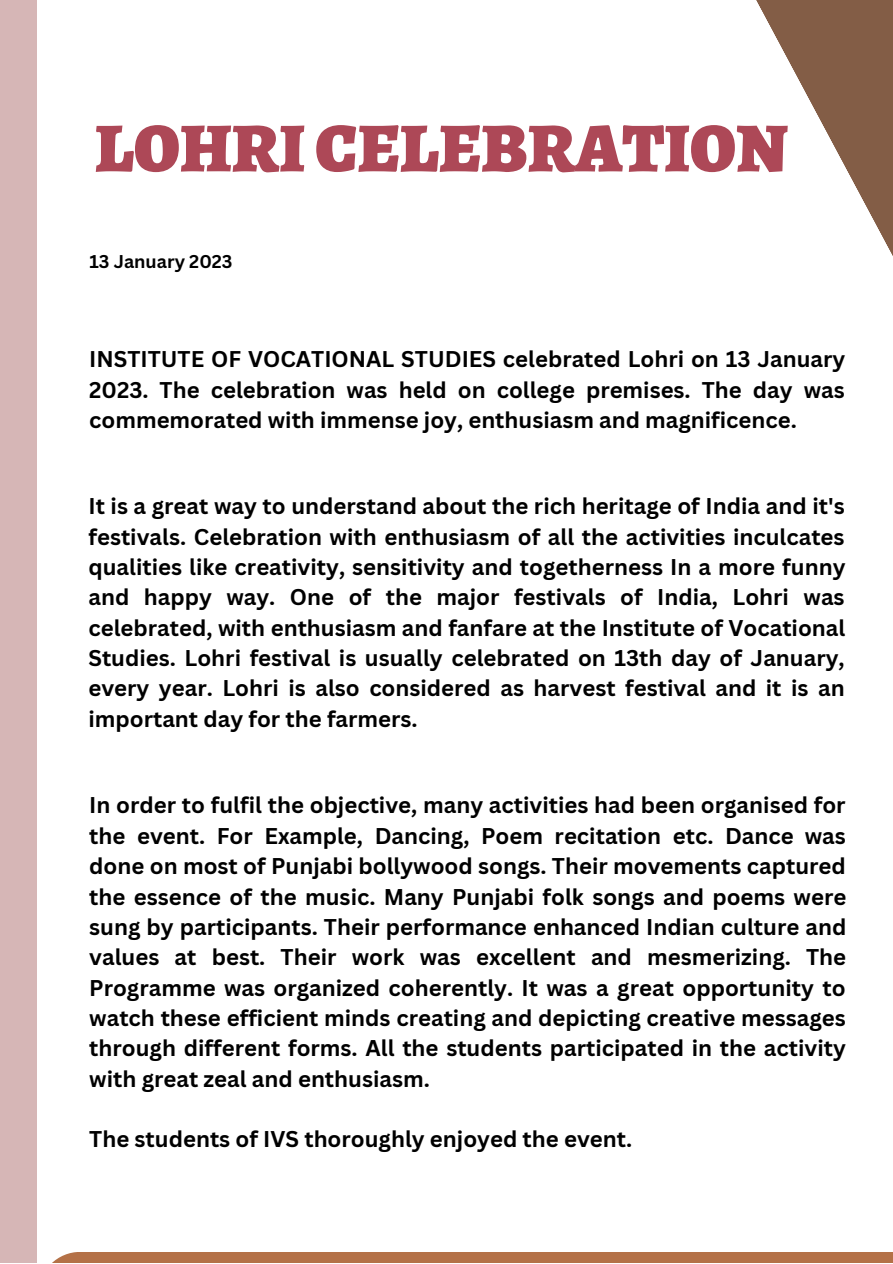
<style>
.page{position:relative;width:893px;height:1264px;background:#fff}
.page>*{position:absolute;margin:0;border:0;box-sizing:border-box;transform-origin:0 0}
.t1{font:900 70.05px "Alegreya";color:#ad4857}
.t2{font:700 22.2px/30.3px "Canva Sans";color:#000;text-align:justify}
.t3{font:700 18px "Canva Sans";color:#000}
</style>
<div class="page">
<div style="left:0;top:0;width:37px;height:1262px;background:#d6b6b6"></div>
<svg style="left:756px;top:0;width:136px;height:254px"></svg>
<div style="left:39px;top:1251px;width:853px;height:11px;background:#b47147"></div>
<h1 class="t1" style="left:95px;top:100px;width:694px">LOHRICELEBRATION</h1>
<p class="t3" style="left:89px;top:249px;width:145px">13 January 2023</p>
<p class="t2" style="left:89px;top:343px;width:757px">INSTITUTE OF VOCATIONAL STUDIES celebrated Lohri on 13 January 2023. The celebration was held on college premises. The day was commemorated with immense joy, enthusiasm and magnificence.</p>
<p class="t2" style="left:88px;top:490px;width:758px">It is a great way to understand about the rich heritage of India and it's festivals. Celebration with enthusiasm of all the activities inculcates qualities like creativity, sensitivity and togetherness In a more funny and happy way. One of the major festivals of India, Lohri was celebrated, with enthusiasm and fanfare at the Institute of Vocational Studies. Lohri festival is usually celebrated on 13th day of January, every year. Lohri is also considered as harvest festival and it is an important day for the farmers.</p>
<p class="t2" style="left:89px;top:789px;width:758px">In order to fulfil the objective, many activities had been organised for the event. For Example, Dancing, Poem recitation etc. Dance was done on most of Punjabi bollywood songs. Their movements captured the essence of the music. Many Punjabi folk songs and poems were sung by participants. Their performance enhanced Indian culture and values at best. Their work was excellent and mesmerizing. The Programme was organized coherently. It was a great opportunity to watch these efficient minds creating and depicting creative messages through different forms. All the students participated in the activity with great zeal and enthusiasm.</p>
<p class="t2" style="left:89px;top:1123px;width:544px">The students of IVS thoroughly enjoyed the event.</p>
</div>
